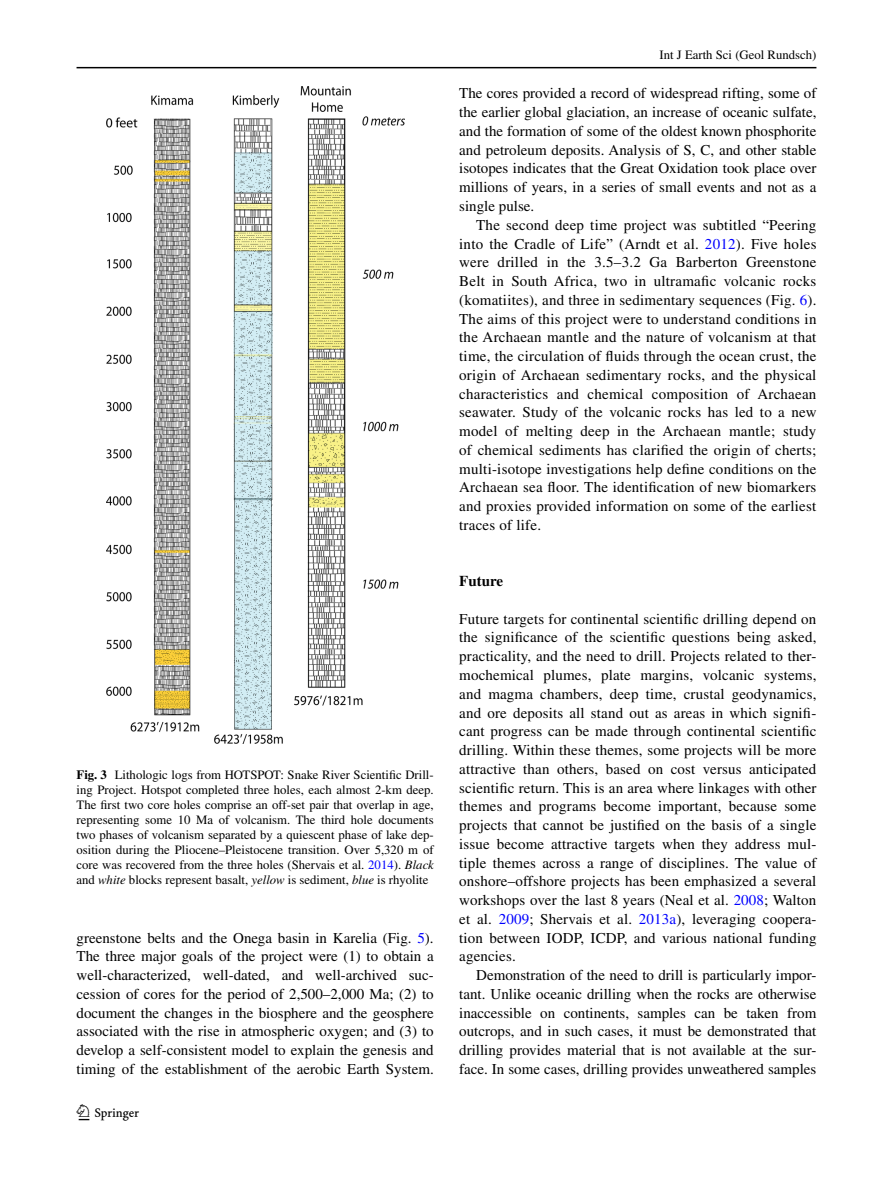
<style>
.page{position:relative;width:893px;height:1187px;background:#fff}
.page>*{position:absolute;margin:0;border:0;box-sizing:border-box;transform-origin:0 0}
.t1{font:22.5px "Springnew";color:#000}
.t2{font:15px/18.8px "Times";color:#000;text-align:justify}
.t3{font:700 15px "Times";color:#000}
.t4{font:12.75px/15px "Times";color:#000;text-align:justify}
.s1{font-weight:700}
.s2{color:#00f}
.s3{font-style:italic}
</style>
<div class="page">
<hr style="left:77px;top:67px;width:739px;height:1px;background:#000">
<img style="left:106px;top:87px;width:298px;height:656px">
<p class="t4" style="left:77px;top:767px;width:359px"><span class="s1">Fig. 3</span> Lithologic logs from HOTSPOT: Snake River Scientific Drill&shy;ing Project. Hotspot completed three holes, each almost 2-km deep.<br>The first two core holes comprise an off-set pair that overlap in age, representing some 10 Ma of volcanism. The third hole documents two phases of volcanism separated by a quiescent phase of lake dep&shy;osition during the Pliocene–Pleistocene transition. Over 5,320 m of core was recovered from the three holes (Shervais et al. <span class="s2">2014</span>). <span class="s3">Black </span>and <span class="s3">white</span> blocks represent basalt, <span class="s3">yellow</span> is sediment, <span class="s3">blue</span> is rhyolite</p>
<p class="t2" style="left:77px;top:927px;width:359px">greenstone belts and the Onega basin in Karelia (Fig. <span class="s2">5</span>).<br>The three major goals of the project were (1) to obtain a well-characterized, well-dated, and well-archived suc&shy;cession of cores for the period of 2,500–2,000 Ma; (2) to document the changes in the biosphere and the geosphere associated with the rise in atmospheric oxygen; and (3) to develop a self-consistent model to explain the genesis and timing of the establishment of the aerobic Earth System.</p>
<h1 class="t1" style="left:79px;top:1104px;width:62px">1 3</h1>
<p class="t4" style="left:660px;top:48px;width:158px">Int J Earth Sci (Geol Rundsch)</p>
<p class="t2" style="left:459px;top:84px;width:359px">The cores provided a record of widespread rifting, some of the earlier global glaciation, an increase of oceanic sulfate, and the formation of some of the oldest known phosphorite and petroleum deposits. Analysis of S, C, and other stable isotopes indicates that the Great Oxidation took place over millions of years, in a series of small events and not as a single pulse.</p>
<p class="t2" style="left:459px;top:215px;width:359px;text-indent:17px">The second deep time project was subtitled “Peering into the Cradle of Life” (Arndt et al. <span class="s2">2012</span>). Five holes were drilled in the 3.5–3.2 Ga Barberton Greenstone Belt in South Africa, two in ultramafic volcanic rocks (komatiites), and three in sedimentary sequences (Fig. <span class="s2">6</span>).<br>The aims of this project were to understand conditions in the Archaean mantle and the nature of volcanism at that time, the circulation of fluids through the ocean crust, the origin of Archaean sedimentary rocks, and the physical characteristics and chemical composition of Archaean seawater. Study of the volcanic rocks has led to a new model of melting deep in the Archaean mantle; study of chemical sediments has clarified the origin of cherts; multi-isotope investigations help define conditions on the Archaean sea floor. The identification of new biomarkers and proxies provided information on some of the earliest traces of life.</p>
<p class="t3" style="left:459px;top:572px;width:45px">Future</p>
<p class="t2" style="left:459px;top:609px;width:359px">Future targets for continental scientific drilling depend on the significance of the scientific questions being asked, practicality, and the need to drill. Projects related to ther&shy;mochemical plumes, plate margins, volcanic systems, and magma chambers, deep time, crustal geodynamics, and ore deposits all stand out as areas in which signifi&shy;cant progress can be made through continental scientific drilling. Within these themes, some projects will be more attractive than others, based on cost versus anticipated scientific return. This is an area where linkages with other themes and programs become important, because some projects that cannot be justified on the basis of a single issue become attractive targets when they address mul&shy;tiple themes across a range of disciplines. The value of onshore–offshore projects has been emphasized a several workshops over the last 8 years (Neal et al. <span class="s2">2008</span>; Walton et al. <span class="s2">2009</span>; Shervais et al. <span class="s2">2013a</span>), leveraging coopera&shy;tion between IODP, ICDP, and various national funding agencies.</p>
<p class="t2" style="left:459px;top:965px;width:359px;text-indent:17px">Demonstration of the need to drill is particularly impor&shy;tant. Unlike oceanic drilling when the rocks are otherwise inaccessible on continents, samples can be taken from outcrops, and in such cases, it must be demonstrated that drilling provides material that is not available at the sur&shy;face. In some cases, drilling provides unweathered samples</p>
</div>
